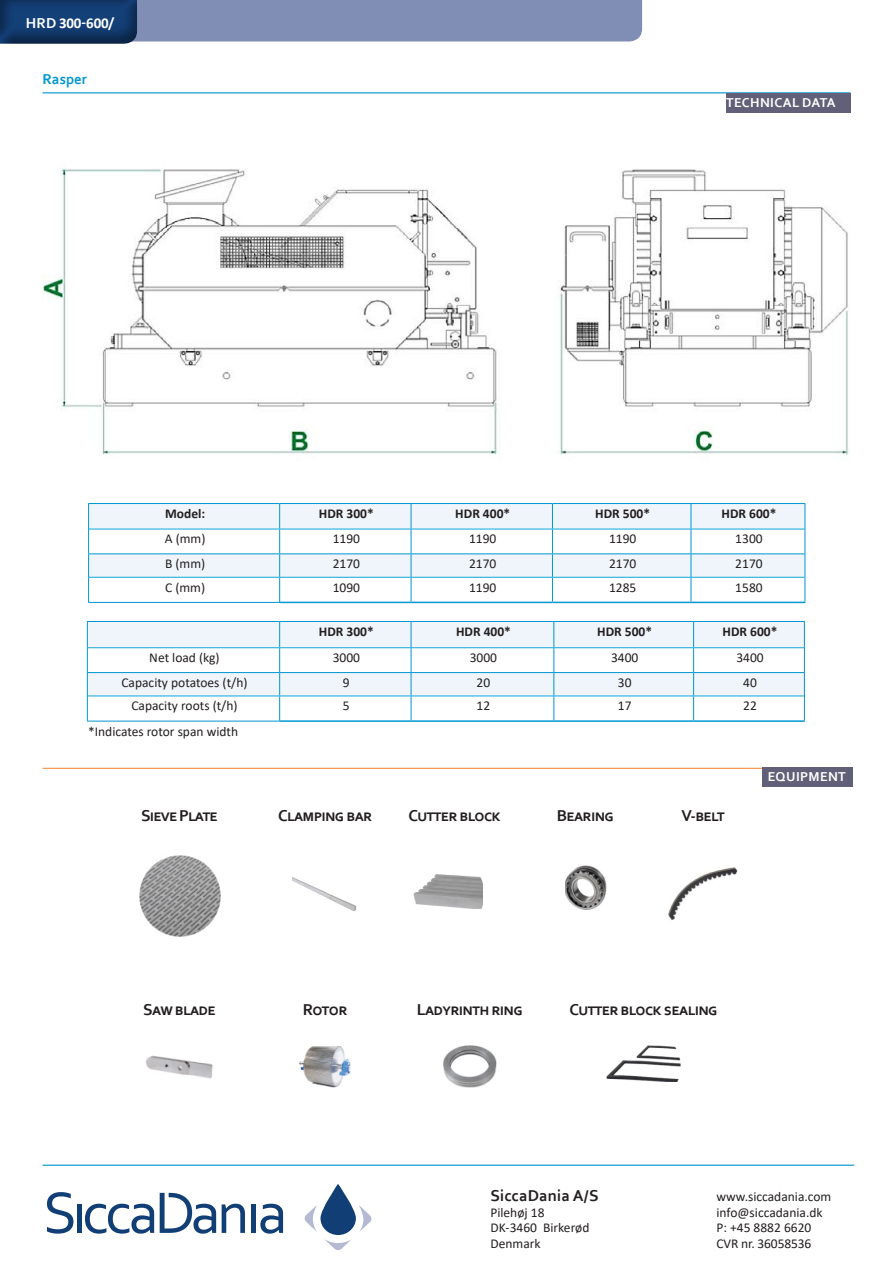
<style>
.page{position:relative;width:893px;height:1263px;background:#fff}
.page>*{position:absolute;margin:0;border:0;box-sizing:border-box;transform-origin:0 0}
.t1{font:700 16.5px "Corbel";letter-spacing:-.04em;color:#231f20}
.t2{font:700 16.5px "Corbel";letter-spacing:.01em;color:#231f20}
.t3{font:700 15px "Calibri";letter-spacing:-.01em;color:#fff}
.t4{font:700 15px "Corbel";color:#0097d1}
.tabel{font:13.5px/15.8px "Calibri";color:#231f20}
.tabel-2{font:700 13.5px "Calibri";color:#231f20}
.t5{font:700 13.5px "Corbel";letter-spacing:.03em;color:#fff}
.s1{font-family:"Corbel"}
</style>
<div class="page">
<hr style="left:43px;top:768px;width:810px;height:1px;background:#f58229">
<div style="left:762px;top:767px;width:91px;height:20px;background:#625f78"></div>
<div style="left:138px;top:0;width:504px;height:42px;background:#808eb6"></div>
<div style="left:0;top:0;width:138px;height:46px;background:#231f20;opacity:.5"></div>
<hr style="left:43px;top:1164px;width:811px;height:2px;background:#0092cf">
<img style="left:42px;top:167px;width:807px;height:288px">
<img style="left:139px;top:855px;width:81px;height:81px">
<img style="left:668px;top:868px;width:70px;height:52px">
<img style="left:146px;top:1055px;width:67px;height:23px">
<img style="left:300px;top:1046px;width:51px;height:41px">
<img style="left:444px;top:1045px;width:52px;height:42px">
<img style="left:292px;top:877px;width:65px;height:34px">
<img style="left:414px;top:874px;width:69px;height:34px">
<img style="left:566px;top:866px;width:41px;height:43px">
<img style="left:607px;top:1045px;width:73px;height:36px">
<svg style="left:89px;top:504px;width:716px;height:73px;fill:#eff5fb"></svg>
<hr style="left:88px;top:602px;width:192px;height:1px;background:#0097d1">
<hr style="left:280px;top:602px;width:131px;height:1px;background:#0097d1">
<hr style="left:411px;top:602px;width:141px;height:1px;background:#0097d1">
<hr style="left:552px;top:602px;width:139px;height:1px;background:#0097d1">
<hr style="left:691px;top:602px;width:114px;height:1px;background:#0097d1">
<hr style="left:88px;top:553px;width:192px;height:1px;background:#0097d1">
<hr style="left:280px;top:553px;width:131px;height:1px;background:#0097d1">
<hr style="left:411px;top:553px;width:141px;height:1px;background:#0097d1">
<hr style="left:552px;top:553px;width:139px;height:1px;background:#0097d1">
<hr style="left:691px;top:553px;width:114px;height:1px;background:#0097d1">
<hr style="left:89px;top:577px;width:191px;height:1px;background:#11a6d9">
<hr style="left:280px;top:577px;width:131px;height:1px;background:#11a6d9">
<hr style="left:411px;top:577px;width:141px;height:1px;background:#11a6d9">
<hr style="left:552px;top:577px;width:139px;height:1px;background:#11a6d9">
<hr style="left:691px;top:577px;width:114px;height:1px;background:#11a6d9">
<hr style="left:88px;top:503px;width:192px;height:1px;background:#0097d1">
<svg style="left:88px;top:504px;width:1px;height:98px"></svg>
<hr style="left:280px;top:503px;width:131px;height:1px;background:#0097d1">
<svg style="left:279px;top:504px;width:1px;height:98px"></svg>
<hr style="left:411px;top:503px;width:141px;height:1px;background:#0097d1">
<svg style="left:411px;top:504px;width:1px;height:98px"></svg>
<hr style="left:552px;top:503px;width:139px;height:1px;background:#0097d1">
<svg style="left:552px;top:504px;width:1px;height:98px"></svg>
<hr style="left:691px;top:503px;width:114px;height:1px;background:#0097d1">
<svg style="left:691px;top:504px;width:1px;height:98px"></svg>
<svg style="left:805px;top:504px;width:1px;height:98px"></svg>
<hr style="left:89px;top:529px;width:191px;height:1px;background:#11a6d9">
<hr style="left:280px;top:529px;width:131px;height:1px;background:#11a6d9">
<hr style="left:411px;top:529px;width:141px;height:1px;background:#11a6d9">
<hr style="left:552px;top:529px;width:139px;height:1px;background:#11a6d9">
<hr style="left:691px;top:529px;width:114px;height:1px;background:#11a6d9">
<svg style="left:88px;top:622px;width:716px;height:74px;fill:#eff5fb"></svg>
<hr style="left:87px;top:721px;width:193px;height:1px;background:#0097d1">
<hr style="left:280px;top:720px;width:131px;height:2px;background:#0097d1">
<hr style="left:411px;top:720px;width:143px;height:2px;background:#0097d1">
<hr style="left:554px;top:720px;width:140px;height:2px;background:#0097d1">
<hr style="left:694px;top:720px;width:111px;height:2px;background:#0097d1">
<hr style="left:87px;top:672px;width:193px;height:1px;background:#0097d1">
<hr style="left:280px;top:672px;width:131px;height:1px;background:#0097d1">
<hr style="left:411px;top:672px;width:143px;height:1px;background:#0097d1">
<hr style="left:554px;top:672px;width:140px;height:1px;background:#0097d1">
<hr style="left:694px;top:672px;width:111px;height:1px;background:#0097d1">
<hr style="left:88px;top:696px;width:192px;height:1px;background:#11a6d9">
<hr style="left:280px;top:696px;width:131px;height:1px;background:#11a6d9">
<hr style="left:411px;top:696px;width:143px;height:1px;background:#11a6d9">
<hr style="left:554px;top:696px;width:140px;height:1px;background:#11a6d9">
<hr style="left:694px;top:696px;width:110px;height:1px;background:#11a6d9">
<hr style="left:87px;top:621px;width:193px;height:1px;background:#0097d1">
<svg style="left:87px;top:622px;width:1px;height:99px"></svg>
<hr style="left:280px;top:621px;width:131px;height:1px;background:#0097d1">
<svg style="left:279px;top:622px;width:1px;height:99px"></svg>
<hr style="left:411px;top:621px;width:143px;height:1px;background:#0097d1">
<svg style="left:411px;top:622px;width:1px;height:98px"></svg>
<hr style="left:554px;top:621px;width:140px;height:1px;background:#0097d1">
<svg style="left:553px;top:622px;width:1px;height:98px"></svg>
<hr style="left:694px;top:621px;width:111px;height:1px;background:#0097d1">
<svg style="left:693px;top:622px;width:1px;height:98px"></svg>
<svg style="left:804px;top:622px;width:1px;height:98px"></svg>
<hr style="left:88px;top:647px;width:192px;height:1px;background:#11a6d9">
<hr style="left:280px;top:647px;width:131px;height:1px;background:#11a6d9">
<hr style="left:411px;top:647px;width:143px;height:1px;background:#11a6d9">
<hr style="left:554px;top:647px;width:140px;height:1px;background:#11a6d9">
<hr style="left:694px;top:647px;width:110px;height:1px;background:#11a6d9">
<hr style="left:77px;top:1204px;width:4px;height:29px;background:#123e76">
<svg style="left:85px;top:1204px;width:69px;height:29px"></svg>
<svg style="left:222px;top:1204px;width:23px;height:29px"></svg>
<div style="left:251px;top:1204px;width:5px;height:29px;background:#123e76"></div>
<svg style="left:260px;top:1204px;width:23px;height:29px"></svg>
<svg style="left:160px;top:1193px;width:56px;height:40px"></svg>
<svg style="left:47px;top:1192px;width:26px;height:41px"></svg>
<svg style="left:320px;top:1184px;width:36px;height:51px;fill:#123e76"></svg>
<svg style="left:324px;top:1239px;width:27px;height:11px"></svg>
<svg style="left:304px;top:1205px;width:13px;height:27px"></svg>
<svg style="left:359px;top:1205px;width:13px;height:27px"></svg>
<hr style="left:43px;top:92px;width:807px;height:1px;background:#0092cf">
<div style="left:726px;top:93px;width:124px;height:20px;background:#625f78"></div>
<p class="t3" style="left:26px;top:12px;width:90px"><span class="s1">HRD</span> 300-600/</p>
<p class="t4" style="left:43px;top:70px;width:46px">Rasper</p>
<p class="t5" style="left:726px;top:94px;width:111px">TECHNICAL DATA</p>
<p class="tabel-2" style="left:165px;top:504px;width:42px">Model:</p>
<p class="tabel-2" style="left:319px;top:504px;width:56px">HDR 300*</p>
<p class="tabel-2" style="left:455px;top:504px;width:56px">HDR 400*</p>
<p class="tabel-2" style="left:595px;top:504px;width:56px">HDR 500*</p>
<p class="tabel-2" style="left:721px;top:504px;width:56px">HDR 600*</p>
<p class="tabel" style="left:165px;top:531px;width:42px">A (mm)</p>
<p class="tabel" style="left:333px;top:531px;width:29px">1190</p>
<p class="tabel" style="left:469px;top:531px;width:29px">1190</p>
<p class="tabel" style="left:609px;top:531px;width:29px">1190</p>
<p class="tabel" style="left:735px;top:531px;width:29px">1300</p>
<p class="tabel" style="left:165px;top:555px;width:42px">B (mm)</p>
<p class="tabel" style="left:333px;top:555px;width:29px">2170</p>
<p class="tabel" style="left:469px;top:555px;width:29px">2170</p>
<p class="tabel" style="left:609px;top:555px;width:29px">2170</p>
<p class="tabel" style="left:735px;top:555px;width:29px">2170</p>
<p class="tabel" style="left:165px;top:579px;width:42px">C (mm)</p>
<p class="tabel" style="left:333px;top:579px;width:29px">1090</p>
<p class="tabel" style="left:469px;top:579px;width:29px">1190</p>
<p class="tabel" style="left:609px;top:579px;width:29px">1285</p>
<p class="tabel" style="left:735px;top:579px;width:29px">1580</p>
<p class="tabel-2" style="left:319px;top:622px;width:56px">HDR 300*</p>
<p class="tabel-2" style="left:456px;top:622px;width:56px">HDR 400*</p>
<p class="tabel-2" style="left:597px;top:622px;width:56px">HDR 500*</p>
<p class="tabel-2" style="left:722px;top:622px;width:56px">HDR 600*</p>
<p class="tabel" style="left:149px;top:649px;width:72px">Net load (kg)</p>
<p class="tabel" style="left:333px;top:649px;width:29px">3000</p>
<p class="tabel" style="left:470px;top:649px;width:29px">3000</p>
<p class="tabel" style="left:611px;top:649px;width:29px">3400</p>
<p class="tabel" style="left:736px;top:649px;width:29px">3400</p>
<p class="tabel" style="left:121px;top:674px;width:128px">Capacity potatoes (t/h)</p>
<p class="tabel" style="left:343px;top:674px;width:8px">9</p>
<p class="tabel" style="left:477px;top:674px;width:15px">20</p>
<p class="tabel" style="left:618px;top:674px;width:15px">30</p>
<p class="tabel" style="left:743px;top:674px;width:15px">40</p>
<p class="tabel" style="left:131px;top:698px;width:108px">Capacity roots (t/h)</p>
<p class="tabel" style="left:343px;top:698px;width:8px">5</p>
<p class="tabel" style="left:477px;top:698px;width:15px">12</p>
<p class="tabel" style="left:618px;top:698px;width:15px">17</p>
<p class="tabel" style="left:743px;top:698px;width:15px">22</p>
<p class="tabel" style="left:88px;top:723px;width:152px">*Indicates rotor span width</p>
<p class="t1" style="left:141px;top:805px;width:78px">Sieve Plate</p>
<p class="t1" style="left:278px;top:805px;width:96px">Clamping bar</p>
<p class="t1" style="left:408px;top:805px;width:94px">Cutter block</p>
<p class="t1" style="left:557px;top:805px;width:59px">Bearing</p>
<p class="t1" style="left:681px;top:805px;width:45px">V-belt</p>
<p class="t5" style="left:768px;top:768px;width:80px">EQUIPMENT</p>
<p class="t1" style="left:143px;top:999px;width:74px">Saw blade</p>
<p class="t1" style="left:303px;top:999px;width:46px">Rotor</p>
<p class="t1" style="left:417px;top:999px;width:107px">Ladyrinth ring</p>
<p class="t1" style="left:569px;top:999px;width:150px">Cutter block sealing</p>
<p class="t2" style="left:490px;top:1185px;width:110px">SiccaDania A/S</p>
<p class="tabel" style="left:490px;top:1204px;width:56px">Pilehøj 18</p>
<p class="tabel" style="left:490px;top:1220px;width:100px">DK-3460 Birkerød</p>
<p class="tabel" style="left:490px;top:1235px;width:52px">Denmark</p>
<p class="tabel" style="left:716px;top:1188px;width:116px">www.siccadania.com info@siccadania.dk</p>
<p class="tabel" style="left:716px;top:1219px;width:96px">P: +45 8882 6620</p>
<p class="tabel" style="left:716px;top:1235px;width:96px">CVR nr. 36058536</p>
</div>
